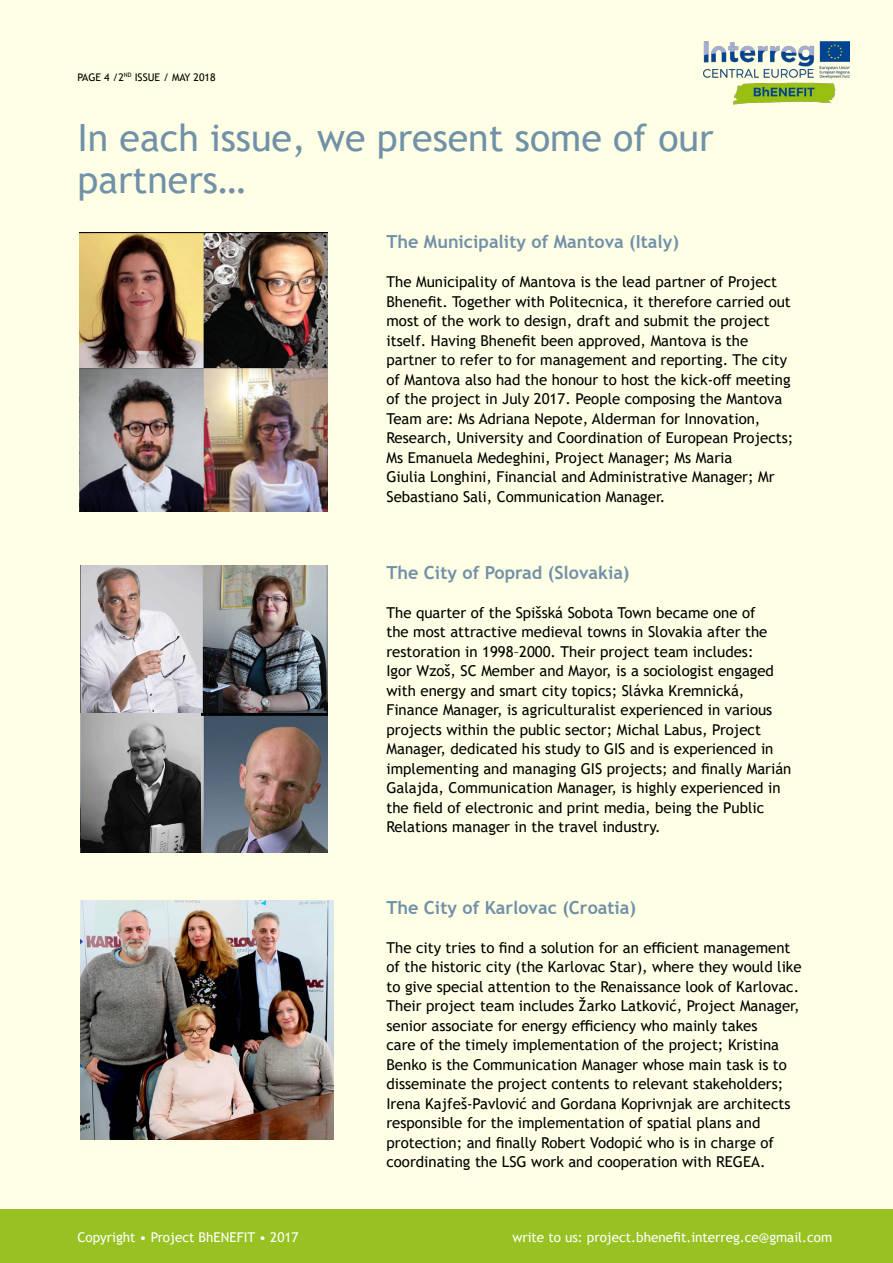
<style>
.page{position:relative;width:893px;height:1263px;background:#98c222}
.page>*{position:absolute;margin:0;border:0;box-sizing:border-box;transform-origin:0 0}
.t1{font:37.5px/42px "Trebuchet MS";color:#7191a8}
.t2{font:700 18px "Trebuchet MS";color:#7191a8}
.t3{font:15px/19.5px "Trebuchet MS";color:#000}
.t4{font:13.5px "Trebuchet MS";color:#fff}
.t5{font:10.5px "Trebuchet MS";color:#000}
</style>
<div class="page">
<div style="left:0;top:0;width:893px;height:1209px;background:#ffffe6"></div>
<img style="left:80px;top:901px;width:254px;height:238px">
<img style="left:80px;top:565px;width:248px;height:149px">
<img style="left:80px;top:714px;width:122px;height:138px">
<img style="left:202px;top:714px;width:126px;height:138px">
<img style="left:80px;top:233px;width:247px;height:135px">
<img style="left:80px;top:368px;width:248px;height:143px">
<img style="left:703px;top:42px;width:146px;height:63px">
<p class="t5" style="left:77px;top:71px;width:140px">PAGE 4 /2<sup>ND</sup> ISSUE / MAY 2018</p>
<h1 class="t1" style="left:77px;top:116px;width:638px">In each issue, we present some of our partners…</h1>
<p class="t2" style="left:386px;top:230px;width:294px">The Municipality of Mantova (Italy)</p>
<p class="t3" style="left:386px;top:272px;width:408px">The Municipality of Mantova is the lead partner of Project Bhenefit. Together with Politecnica, it therefore carried out most of the work to design, draft and submit the project itself. Having Bhenefit been approved, Mantova is the partner to refer to for management and reporting. The city of Mantova also had the honour to host the kick-off meeting of the project in July 2017. People composing the Mantova Team are: Ms Adriana Nepote, Alderman for Innovation, Research, University and Coordination of European Projects; Ms Emanuela Medeghini, Project Manager; Ms Maria<br>Giulia Longhini, Financial and Administrative Manager; Mr Sebastiano Sali, Communication Manager.</p>
<p class="t2" style="left:386px;top:561px;width:245px">The City of Poprad (Slovakia)</p>
<p class="t3" style="left:386px;top:602px;width:406px">The quarter of the Spišská Sobota Town became one of<br>the most attractive medieval towns in Slovakia after the restoration in 1998–2000. Their project team includes:<br>Igor Wzoš, SC Member and Mayor, is a sociologist engaged with energy and smart city topics; Slávka Kremnická, Finance Manager, is agriculturalist experienced in various projects within the public sector; Michal Labus, Project Manager, dedicated his study to GIS and is experienced in implementing and managing GIS projects; and finally Marián Galajda, Communication Manager, is highly experienced in the field of electronic and print media, being the Public Relations manager in the travel industry.</p>
<p class="t2" style="left:386px;top:896px;width:251px">The City of Karlovac (Croatia)</p>
<p class="t3" style="left:386px;top:937px;width:417px">The city tries to find a solution for an efficient management of the historic city (the Karlovac Star), where they would like to give special attention to the Renaissance look of Karlovac.<br>Their project team includes Žarko Latković, Project Manager, senior associate for energy efficiency who mainly takes<br>care of the timely implementation of the project; Kristina Benko is the Communication Manager whose main task is to disseminate the project contents to relevant stakeholders; Irena Kajfeš-Pavlović and Gordana Koprivnjak are architects responsible for the implementation of spatial plans and protection; and finally Robert Vodopić who is in charge of coordinating the LSG work and cooperation with REGEA.</p>
<p class="t4" style="left:77px;top:1228px;width:223px">Copyright • Project BhENEFIT • 2017</p>
<p class="t4" style="left:512px;top:1228px;width:321px">write to us: project.bhenefit.interreg.ce@gmail.com</p>
</div>
